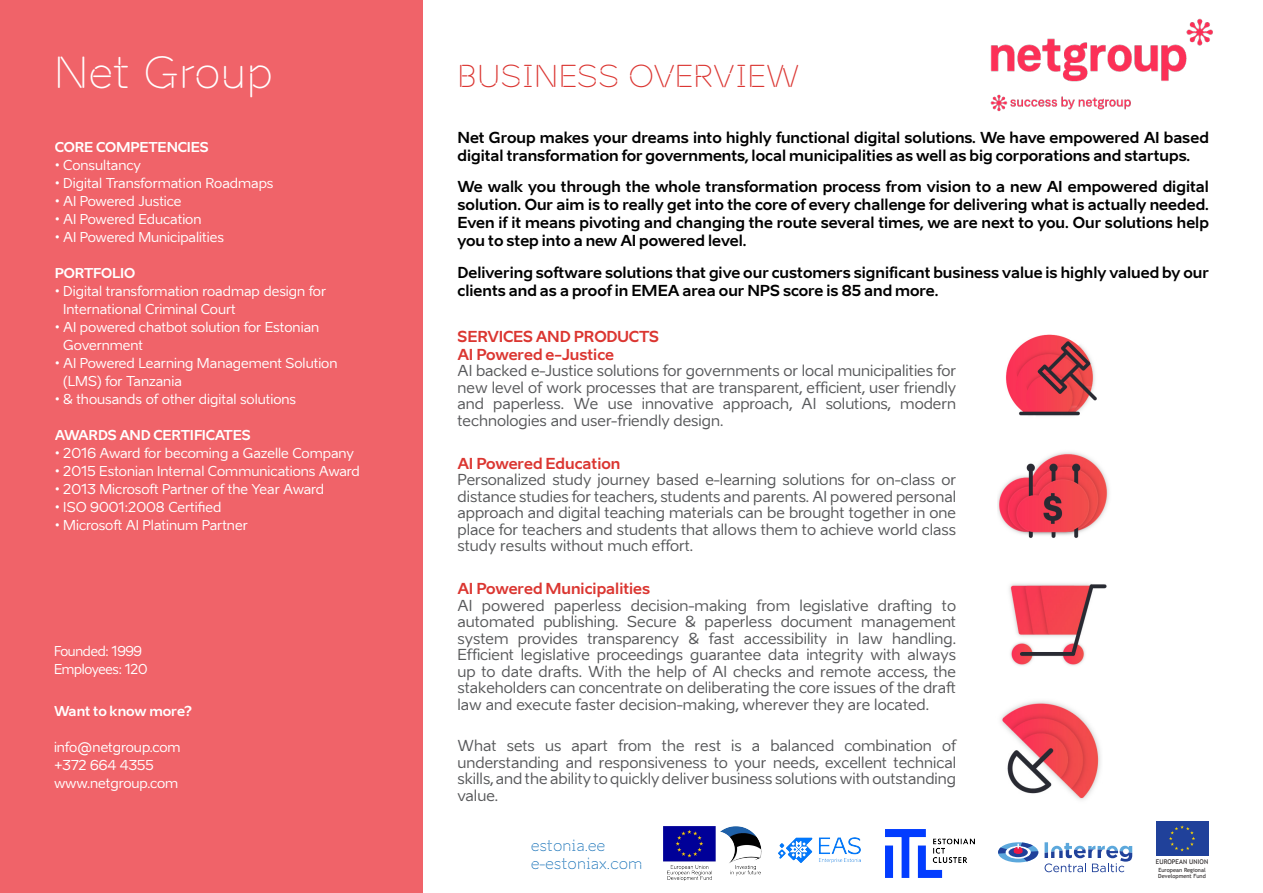
<style>
.page{position:relative;width:1263px;height:893px;background:#fff}
.page>*{position:absolute;margin:0;border:0;box-sizing:border-box;transform-origin:0 0}
.t1{font:42.6px "Aino Headline";color:#fff}
.t2{font:30px "Aino Headline";color:#db3632}
.t3{font:15px/16.5px "Aino";color:#57585a;text-align:justify}
.Sisu_SININE{font:700 15px/18px "Aino";color:#000}
.t4{font:700 15px "Aino";color:#db3631}
.t5{font:15px/18px "Aino Headline";color:#0164b1}
.Loetelu_pallidega{font:13.5px/18px "Aino";color:#fff}
.t6{font:700 13.5px "Aino";letter-spacing:-.015em;color:#fff}
.Loetelu_pallidega-2{font:13.5px "Aino";letter-spacing:-.02em;color:#fff;scale:.96 1}
.t7{font:6.45px "Trebuchet MS";letter-spacing:.01em;color:#231f20}
.t8{font:5.7px/6.8px "Trebuchet MS";color:#231f20}
</style>
<div class="page">
<div style="left:0;top:0;width:422px;height:893px;background:#f06369"></div>
<img style="left:1006px;top:334px;width:91px;height:82px">
<img style="left:997px;top:452px;width:112px;height:86px">
<img style="left:1009px;top:583px;width:98px;height:83px">
<img style="left:1000px;top:701px;width:101px;height:99px">
<img style="left:990px;top:18px;width:223px;height:94px">
<svg style="left:1044px;top:842px;width:88px;height:30px"></svg>
<svg style="left:998px;top:842px;width:40px;height:20px"></svg>
<div style="left:1156px;top:821px;width:52px;height:35px;background:#20419a"></div>
<svg style="left:1169px;top:825px;width:26px;height:26px"></svg>
<img style="left:663px;top:826px;width:197px;height:55px">
<img style="left:885px;top:829px;width:89px;height:49px">
<p class="t1" style="left:54px;top:45px;width:221px">Net Group</p>
<p class="t6" style="left:55px;top:138px;width:156px">CORE COMPETENCIES</p>
<p class="Loetelu_pallidega" style="left:55px;top:156px;width:88px">• Consultancy</p>
<p class="Loetelu_pallidega" style="left:55px;top:174px;width:220px">• Digital Transformation Roadmaps</p>
<p class="Loetelu_pallidega" style="left:55px;top:192px;width:128px">• AI Powered Justice</p>
<p class="Loetelu_pallidega" style="left:55px;top:210px;width:148px">• AI Powered Education</p>
<p class="Loetelu_pallidega" style="left:55px;top:228px;width:171px">• AI Powered Municipalities</p>
<p class="t6" style="left:55px;top:264px;width:82px">PORTFOLIO</p>
<p class="Loetelu_pallidega" style="left:63px;top:282px;width:264px;text-indent:-9px">• Digital transformation roadmap design for<br>International Criminal Court</p>
<p class="Loetelu_pallidega" style="left:63px;top:318px;width:257px;text-indent:-9px">• AI powered chatbot solution for Estonian<br>Government</p>
<p class="Loetelu_pallidega" style="left:63px;top:354px;width:276px;text-indent:-9px">• AI Powered Learning Management Solution (LMS) for Tanzania</p>
<p class="Loetelu_pallidega" style="left:55px;top:390px;width:243px">• &amp; thousands of other digital solutions</p>
<p class="t6" style="left:55px;top:426px;width:197px">AWARDS AND CERTIFICATES</p>
<p class="Loetelu_pallidega" style="left:55px;top:444px;width:301px">• 2016 Award for becoming a Gazelle Company</p>
<p class="Loetelu_pallidega" style="left:55px;top:462px;width:307px">• 2015 Estonian Internal Communications Award</p>
<p class="Loetelu_pallidega" style="left:55px;top:480px;width:271px">• 2013 Microsoft Partner of the Year Award</p>
<p class="Loetelu_pallidega" style="left:55px;top:498px;width:168px">• ISO 9001:2008 Certified</p>
<p class="Loetelu_pallidega" style="left:55px;top:516px;width:194px">• Microsoft AI Platinum Partner</p>
<p class="Loetelu_pallidega-2" style="left:54px;top:643px;width:93px">Founded: 1999</p>
<p class="Loetelu_pallidega-2" style="left:54px;top:661px;width:99px">Employees: 120</p>
<p class="t6" style="left:54px;top:702px;width:140px">Want to know more?</p>
<p class="Loetelu_pallidega" style="left:54px;top:738px;width:128px">info@netgroup.com</p>
<p class="Loetelu_pallidega" style="left:54px;top:756px;width:101px">+372 664 4355</p>
<p class="Loetelu_pallidega" style="left:54px;top:774px;width:126px">www.netgroup.com</p>
<p class="t2" style="left:457px;top:57px;width:344px">BUSINESS OVERVIEW</p>
<p class="Sisu_SININE" style="left:457px;top:128px;width:753px">Net Group makes your dreams into highly functional digital solutions. We have empowered AI based digital transformation for governments, local municipalities as well as big corporations and startups.</p>
<p class="Sisu_SININE" style="left:457px;top:178px;width:753px;text-align:justify">We walk you through the whole transformation process from vision to a new AI empowered digital solution. Our aim is to really get into the core of every challenge for delivering what is actually needed.<br>Even if it means pivoting and changing the route several times, we are next to you. Our solutions help you to step into a new AI powered level.</p>
<p class="Sisu_SININE" style="left:457px;top:263px;width:753px">Delivering software solutions that give our customers significant business value is highly valued by our clients and as a proof in EMEA area our NPS score is 85 and more.</p>
<p class="t4" style="left:457px;top:326px;width:203px">SERVICES AND PRODUCTS</p>
<p class="t4" style="left:457px;top:344px;width:158px">AI Powered e-Justice</p>
<p class="t3" style="left:457px;top:363px;width:500px">AI backed e-Justice solutions for governments or local municipalities for new level of work processes that are transparent, efficient, user friendly and paperless. We use innovative approach, AI solutions, modern technologies and user-friendly design.</p>
<p class="t4" style="left:457px;top:453px;width:164px">AI Powered Education</p>
<p class="t3" style="left:457px;top:472px;width:500px">Personalized study journey based e-learning solutions for on-class or distance studies for teachers, students and parents. AI powered personal approach and digital teaching materials can be brought together in one place for teachers and students that allows them to achieve world class study results without much effort.</p>
<p class="t4" style="left:457px;top:579px;width:194px">AI Powered Municipalities</p>
<p class="t3" style="left:457px;top:597px;width:500px">AI powered paperless decision-making from legislative drafting to automated publishing. Secure &amp; paperless document management system provides transparency &amp; fast accessibility in law handling.<br>Efficient legislative proceedings guarantee data integrity with always up to date drafts. With the help of AI checks and remote access, the stakeholders can concentrate on deliberating the core issues of the draft law and execute faster decision-making, wherever they are located.</p>
<p class="t3" style="left:457px;top:738px;width:500px">What sets us apart from the rest is a balanced combination of understanding and responsiveness to your needs, excellent technical skills, and the ability to quickly deliver business solutions with outstanding value.</p>
<p class="t5" style="left:531px;top:836px;width:113px">estonia.ee e-estoniax.com</p>
<p class="t7" style="left:1156px;top:858px;width:54px">EUROPEAN UNION</p>
<p class="t8" style="left:1158px;top:866px;width:49px">European Regional<br>Development Fund</p>
</div>
